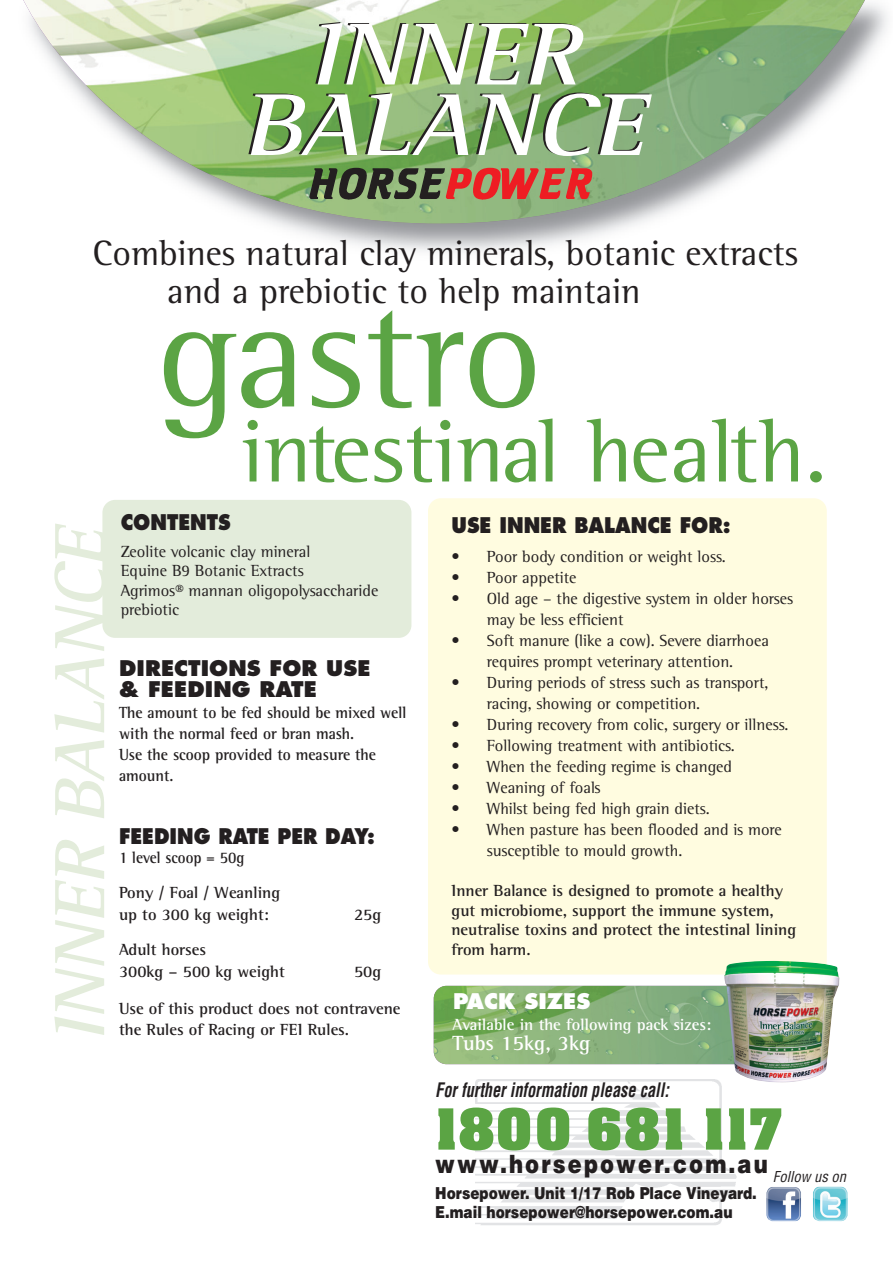
<style>
.page{position:relative;width:893px;height:1263px;background:#fff}
.page>*{position:absolute;margin:0;border:0;box-sizing:border-box;transform-origin:0 0}
.t1{font:156px "Rotis Semi Serif";color:#5ba444}
.t2{font:90px "Rotis Semi Serif";color:#5ba444}
.t3{font:italic 700 90px/70.5px "Rotis Semi Serif";color:#fff;text-align:center;scale:1.09 1}
.t4{font:italic 700 72.75px "Rotis Semi Serif";color:#e3ecdb}
.t5{font:700 48.15px "Aachen";letter-spacing:.05em;color:#5ba444;scale:1.04 1}
.t6{font:36px/37.5px "Rotis Semi Serif";color:#231f20}
.t7{font:900 25.2px "Helvetica";letter-spacing:.1em;color:#231f20;scale:.83 1}
.t8{font:800 21px/21px "Futura";color:#231f20}
.t9{font:800 21px "Futura";color:#231f20;scale:.91 1}
.t10{font:800 21px "Futura";color:#231f20;scale:.9 1}
.t11{font:700 21px "Rotis Semi Serif";color:#fff}
.t12{font:800 21px "Futura";letter-spacing:.005em;color:#fff}
.t13{font:italic 700 condensed 19.5px "Helvetica";color:#231f20;scale:.83 1}
.t14{font:16.5px/21px "Rotis Semi Serif";color:#231f20}
.t15{font:700 16.5px/19.5px "Rotis Semi Serif";color:#231f20}
.t16{font:700 16.5px/21px "Rotis Semi Serif";color:#231f20;scale:.94 1}
.t17{font:900 16.5px/19.5px "Helvetica";color:#231f20;scale:.83 1}
.t18{font:700 16.5px/35.5px "Rotis Semi Serif";color:#231f20;scale:.91 1}
.t19{font:700 16.5px "Rotis Semi Serif";color:#fff}
.t20{font:italic condensed 14.7px "Helvetica";color:#231f20}
</style>
<div class="page">
<img style="left:434px;top:986px;width:392px;height:78px;border-radius:13px">
<img style="left:475px;top:1079px;width:261px;height:146px">
<img style="left:23px;top:0;width:842px;height:225px">
<div style="left:102px;top:500px;width:309px;height:138px;background:#e3ecdb;border-radius:13px"></div>
<div style="left:428px;top:498px;width:399px;height:476px;background:#fffce0;border-radius:13px"></div>
<img style="left:766px;top:1186px;width:81px;height:35px">
<img style="left:724px;top:960px;width:116px;height:123px">
<svg style="left:309px;top:166px;width:283px;height:34px"></svg>
<h2 class="t3" style="left:242px;top:26px;width:389px">INNER<br>BALANCE</h2>
<h3 class="t6" style="left:167px;top:237px;width:633px;text-indent:-75px">Combines natural clay minerals, botanic extracts and a prebiotic to help maintain</h3>
<h1 class="t1" style="left:156px;top:295px;width:388px">gastro</h1>
<h2 class="t2" style="left:242px;top:417px;width:587px">intestinal health.</h2>
<h3 class="t4" style="left:52px;top:1042px;width:529px;rotate:-90deg">INNER BALANCE</h3>
<p class="t9" style="left:121px;top:513px;width:122px">CONTENTS</p>
<p class="t14" style="left:121px;top:543px;width:259px;line-height:19.5px">Zeolite volcanic clay mineral<br>Equine B9 Botanic Extracts<br>Agrimos® mannan oligopolysaccharide prebiotic</p>
<p class="t8" style="left:119px;top:660px;width:253px">DIRECTIONS FOR USE &amp; FEEDING RATE</p>
<p class="t16" style="left:119px;top:703px;width:307px">The amount to be fed should be mixed well with the normal feed or bran mash.<br>Use the scoop provided to measure the amount.</p>
<p class="t10" style="left:119px;top:827px;width:286px">FEEDING RATE PER DAY:</p>
<p class="t18" style="left:119px;top:841px;width:179px">1 level scoop = 50g<br>Pony / Foal / Weanling</p>
<p class="t15" style="left:119px;top:906px;width:151px">up to 300 kg weight:</p>
<p class="t15" style="left:354px;top:906px;width:29px">25g</p>
<p class="t15" style="left:119px;top:940px;width:167px;line-height:21.5px">Adult horses<br>300kg – 500 kg weight</p>
<p class="t15" style="left:354px;top:963px;width:29px">50g</p>
<p class="t15" style="left:119px;top:999px;width:283px;line-height:21.5px">Use of this product does not contravene the Rules of Racing or FEI Rules.</p>
<p class="t9" style="left:451px;top:516px;width:308px">USE INNER BALANCE FOR:</p>
<p class="t14" style="left:451px;top:547px;width:276px">• Poor body condition or weight loss.</p>
<p class="t14" style="left:451px;top:568px;width:127px">• Poor appetite</p>
<p class="t14" style="left:487px;top:589px;width:308px;text-indent:-35px">• Old age – the digestive system in older horses may be less efficient</p>
<p class="t14" style="left:451px;top:631px;width:319px;text-align:center">• Soft manure (like a cow). Severe diarrhoea requires prompt veterinary attention.</p>
<p class="t14" style="left:487px;top:673px;width:283px;text-indent:-35px">• During periods of stress such as transport, racing, showing or competition.</p>
<p class="t14" style="left:451px;top:715px;width:339px">• During recovery from colic, surgery or illness.</p>
<p class="t14" style="left:451px;top:736px;width:285px">• Following treatment with antibiotics.</p>
<p class="t14" style="left:451px;top:757px;width:282px">• When the feeding regime is changed</p>
<p class="t14" style="left:451px;top:778px;width:151px">• Weaning of foals</p>
<p class="t14" style="left:451px;top:799px;width:260px">• Whilst being fed high grain diets.</p>
<p class="t14" style="left:487px;top:820px;width:296px;text-indent:-35px">• When pasture has been flooded and is more susceptible to mould growth.</p>
<p class="t15" style="left:451px;top:882px;width:346px">Inner Balance is designed to promote a healthy gut microbiome, support the immune system, neutralise toxins and protect the intestinal lining from harm.</p>
<p class="t12" style="left:453px;top:992px;width:139px">PACK SIZES</p>
<p class="t19" style="left:453px;top:1018px;width:260px">Available in the following pack sizes:</p>
<p class="t11" style="left:453px;top:1035px;width:139px">Tubs 15kg, 3kg</p>
<p class="t13" style="left:435px;top:1082px;width:287px">Forfurtherinformation please call:</p>
<h3 class="t5" style="left:435px;top:1107px;width:335px">1800 681 117</h3>
<h3 class="t7" style="left:435px;top:1154px;width:402px">www.horsepower.com.au</h3>
<p class="t17" style="left:435px;top:1184px;width:389px">Horsepower. Unit 1/17 Rob Place Vineyard.<br>E.mail horsepower@horsepower.com.au</p>
<p class="t20" style="left:773px;top:1171px;width:78px">Follow us on</p>
</div>
